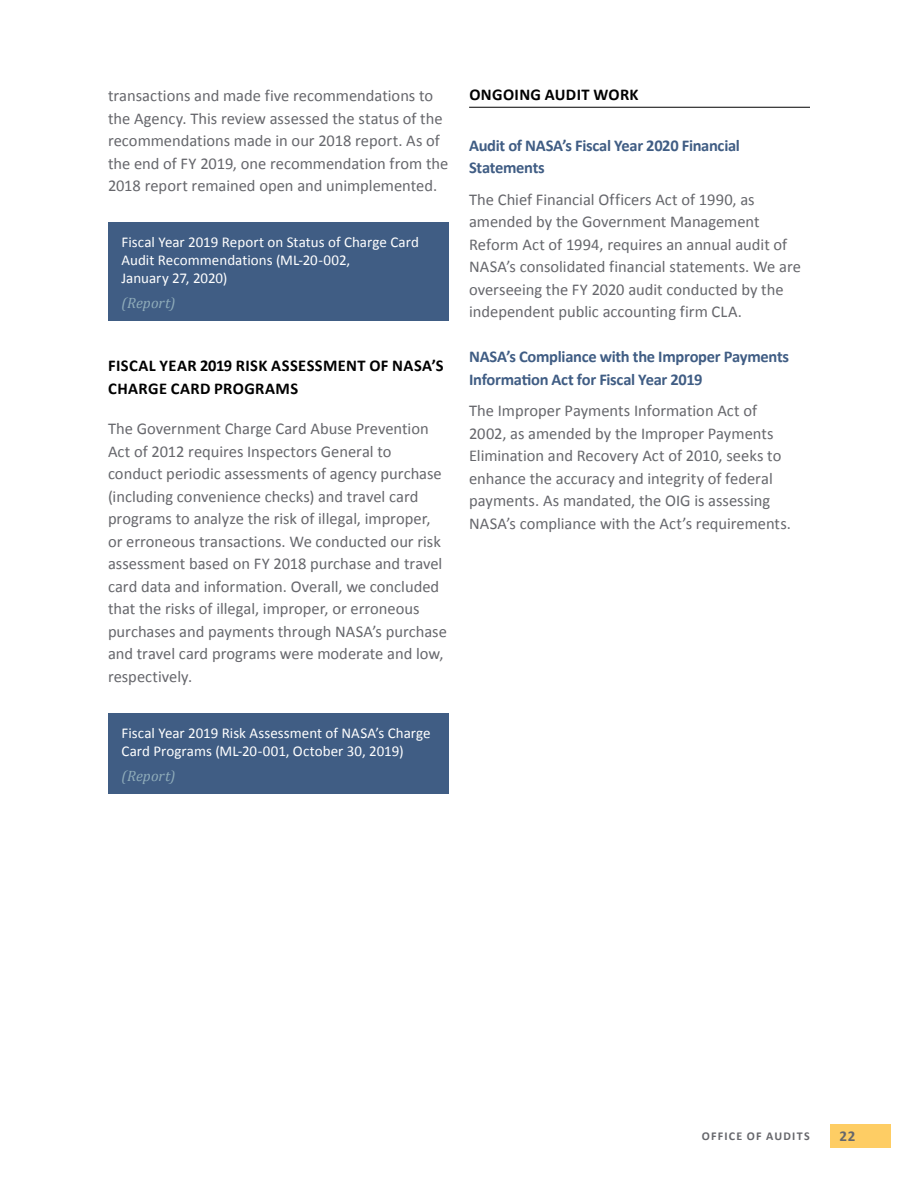
<style>
.page{position:relative;width:918px;height:1188px;background:#fff}
.page>*{position:absolute;margin:0;border:0;box-sizing:border-box;transform-origin:0 0}
.t1{font:16.5px/22.5px "Calibri";color:#66676c}
.t2{font:700 16.5px/22.5px "Calibri";letter-spacing:-.02em;color:#405d84}
.t3{font:700 16.5px/22.5px "Calibri";letter-spacing:.02em;color:#010101}
.t4{font:15px/18px "Calibri";color:#fff}
.t5{font:italic 15px "Cambria";color:#8facba}
.t6{font:700 15px "Calibri";color:#66676c}
.t7{font:700 12px "Calibri";letter-spacing:.1em;color:#66676c}
</style>
<div class="page">
<div style="left:830px;top:1124px;width:61px;height:24px;background:#fecd64"></div>
<div style="left:108px;top:222px;width:341px;height:99px;background:#405d84"></div>
<div style="left:108px;top:713px;width:341px;height:81px;background:#405d84"></div>
<hr style="left:469px;top:107px;width:341px;height:1px;background:#010101">
<p class="t1" style="left:108px;top:85px;width:342px">transactions and made five recommendations to the Agency. This review assessed the status of the recommendations made in our 2018 report. As of the end of FY 2019, one recommendation from the 2018 report remained open and unimplemented.</p>
<p class="t4" style="left:122px;top:233px;width:299px">Fiscal Year 2019 Report on Status of Charge Card<br>Audit Recommendations (ML-20-002,<br>January 27, 2020)</p>
<p class="t5" style="left:122px;top:292px;width:55px">(Report)</p>
<p class="t3" style="left:108px;top:355px;width:337px">FISCAL YEAR 2019 RISK ASSESSMENT OF NASA’S<br>CHARGE CARD PROGRAMS</p>
<p class="t1" style="left:108px;top:418px;width:340px">The Government Charge Card Abuse Prevention Act of 2012 requires Inspectors General to conduct periodic assessments of agency purchase (including convenience checks) and travel card programs to analyze the risk of illegal, improper, or erroneous transactions. We conducted our risk assessment based on FY 2018 purchase and travel card data and information. Overall, we concluded that the risks of illegal, improper, or erroneous purchases and payments through NASA’s purchase and travel card programs were moderate and low, respectively.</p>
<p class="t4" style="left:122px;top:724px;width:311px">Fiscal Year 2019 Risk Assessment of NASA’s Charge<br>Card Programs (ML-20-001, October 30, 2019)</p>
<p class="t5" style="left:122px;top:765px;width:55px">(Report)</p>
<p class="t3" style="left:469px;top:83px;width:171px">ONGOING AUDIT WORK</p>
<p class="t2" style="left:469px;top:134px;width:272px">Audit of NASA’s Fiscal Year 2020 Financial<br>Statements</p>
<p class="t1" style="left:469px;top:188px;width:333px">The Chief Financial Officers Act of 1990, as amended by the Government Management Reform Act of 1994, requires an annual audit of NASA’s consolidated financial statements. We are overseeing the FY 2020 audit conducted by the independent public accounting firm CLA.</p>
<p class="t2" style="left:469px;top:346px;width:322px">NASA’s Compliance with the Improper Payments<br>Information Act for Fiscal Year 2019</p>
<p class="t1" style="left:469px;top:400px;width:323px">The Improper Payments Information Act of 2002, as amended by the Improper Payments Elimination and Recovery Act of 2010, seeks to enhance the accuracy and integrity of federal payments. As mandated, the OIG is assessing NASA’s compliance with the Act’s requirements.</p>
<p class="t7" style="left:702px;top:1129px;width:30px">Office</p>
<p class="t7" style="left:747px;top:1129px;width:52px">of Audits</p>
<p class="t6" style="left:840px;top:1127px;width:18px">22</p>
</div>
